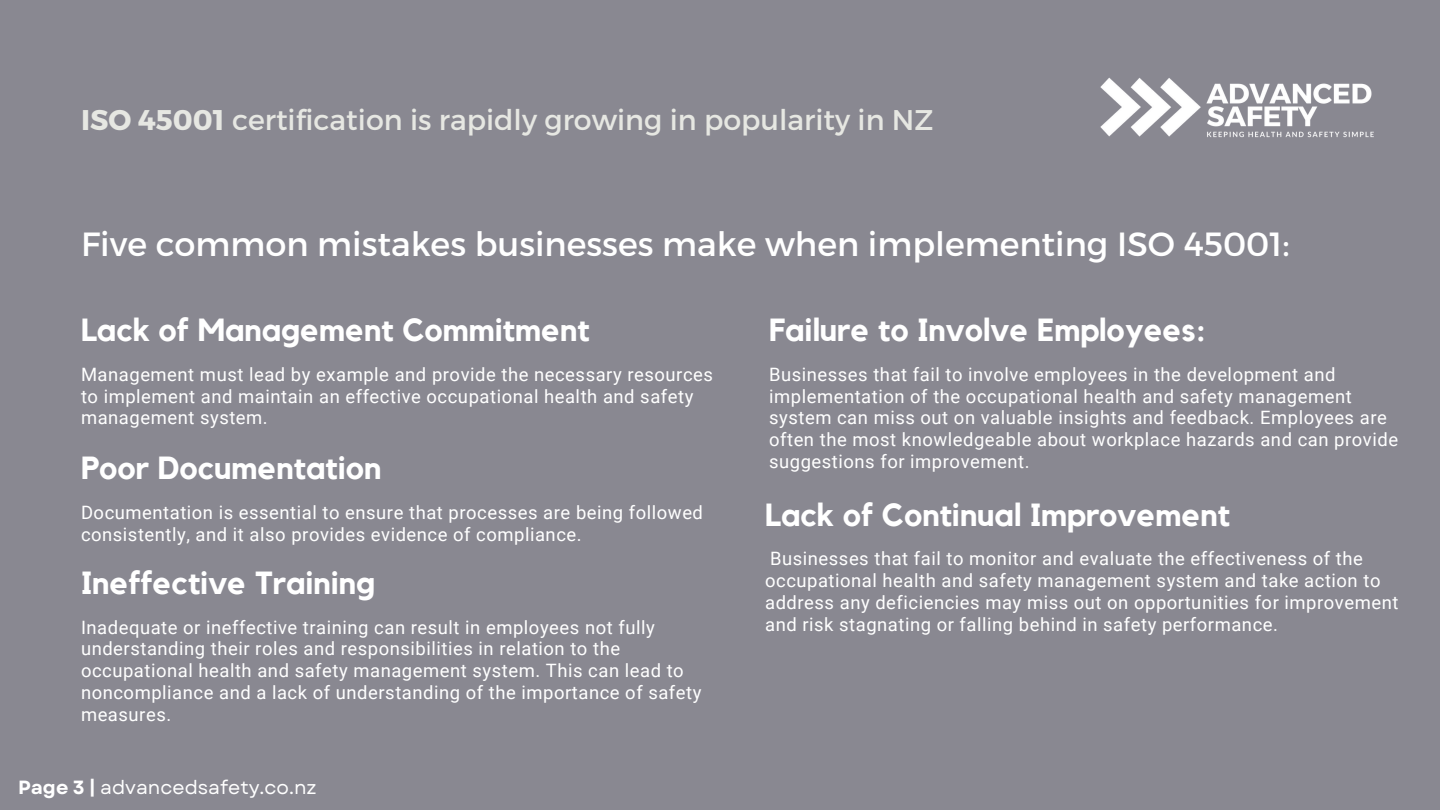
<style>
.page{position:relative;width:1440px;height:810px;background:#898891}
.page>*{position:absolute;margin:0;border:0;box-sizing:border-box;transform-origin:0 0}
.t1{font:33.5px "Montserrat";color:#fff}
.t2{font:700 31.9px "Kollektif";color:#fff}
.t3{font:28.5px "Montserrat";color:#e6e7e2}
.t4{font:19.1px "Garet";color:#fff}
.t5{font:18.4px/21.8px "Roboto";letter-spacing:.03em;color:#fff}
.s1{font-weight:700}
</style>
<div class="page">
<img style="left:1100px;top:77px;width:274px;height:61px">
<h1 class="t3" style="left:81px;top:101px;width:854px"><span class="s1">ISO 45001</span> certification is rapidly growing in popularity in NZ</h1>
<p class="t1" style="left:81px;top:222px;width:1210px">Five common mistakes businesses make when implementing ISO 45001:</p>
<h3 class="t2" style="left:81px;top:315px;width:510px">Lack of Management Commitment</h3>
<p class="t5" style="left:81px;top:364px;width:634px">Management must lead by example and provide the necessary resources to implement and maintain an effective occupational health and safety management system.</p>
<h2 class="t2" style="left:81px;top:453px;width:302px">Poor Documentation</h2>
<h1 class="t5" style="left:81px;top:502px;width:624px">Documentation is essential to ensure that processes are being followed consistently, and it also provides evidence of compliance.</h1>
<p class="t2" style="left:81px;top:568px;width:296px">Ineffective Training</p>
<h1 class="t5" style="left:81px;top:616px;width:622px">Inadequate or ineffective training can result in employees not fully understanding their roles and responsibilities in relation to the occupational health and safety management system. This can lead to noncompliance and a lack of understanding of the importance of safety measures.</h1>
<p class="t4" style="left:18px;top:774px;width:300px"><span class="s1">Page 3 |</span> advancedsafety.co.nz</p>
<p class="t2" style="left:769px;top:315px;width:438px">Failure to Involve Employees:</p>
<h1 class="t5" style="left:769px;top:364px;width:630px">Businesses that fail to involve employees in the development and implementation of the occupational health and safety management system can miss out on valuable insights and feedback. Employees are often the most knowledgeable about workplace hazards and can provide suggestions for improvement.</h1>
<p class="t2" style="left:765px;top:500px;width:466px">Lack of Continual Improvement</p>
<h1 class="t5" style="left:765px;top:548px;width:635px">Businesses that fail to monitor and evaluate the effectiveness of the occupational health and safety management system and take action to address any deficiencies may miss out on opportunities for improvement and risk stagnating or falling behind in safety performance.</h1>
</div>
